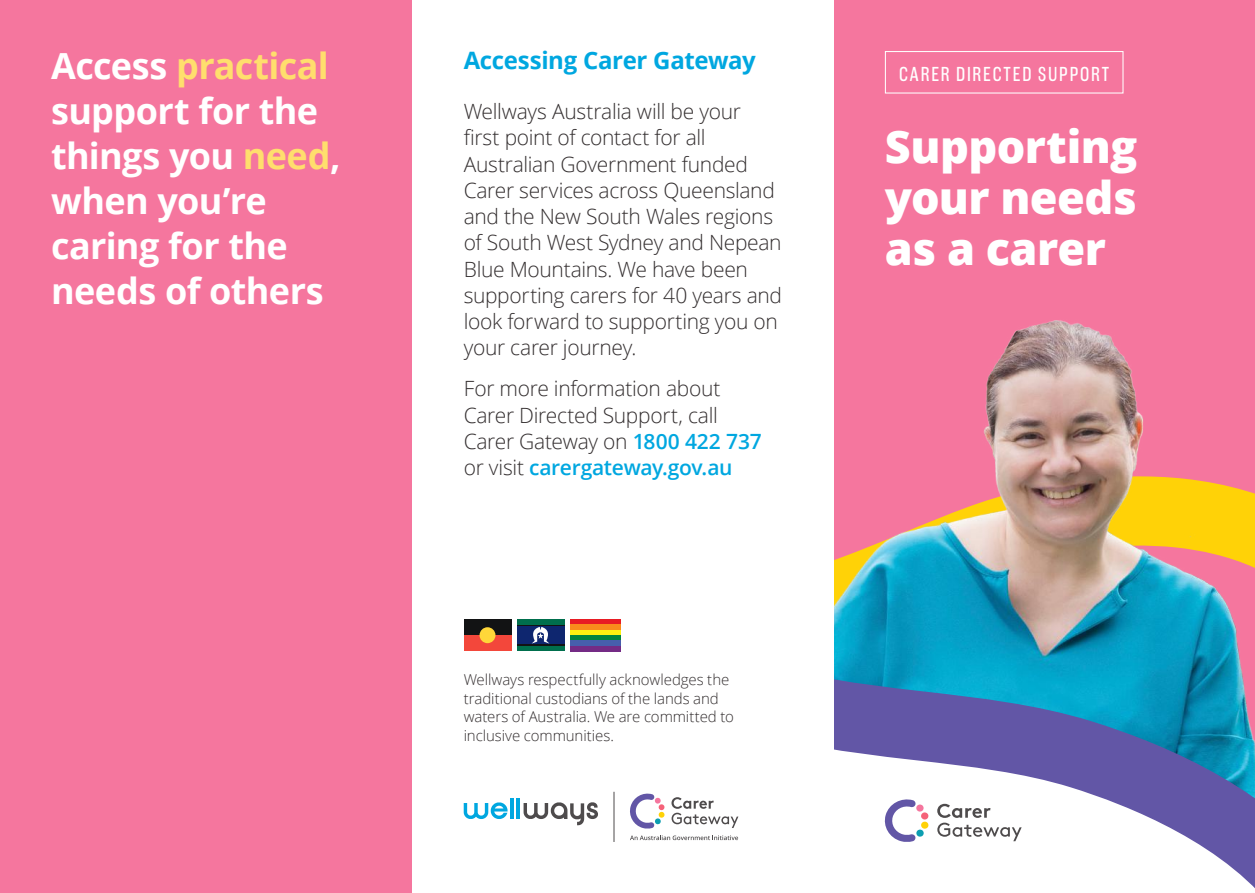
<style>
.page{position:relative;width:1255px;height:893px;background:#fff}
.page>*{position:absolute;margin:0;border:0;box-sizing:border-box;transform-origin:0 0}
.t1{font:800 45px/51px "Open Sans";letter-spacing:-.015em;color:#fff;text-align:justify}
.t2{font:700 36px/45px "Open Sans";letter-spacing:-.015em;color:#fff}
.t3{font:700 24px "Open Sans";letter-spacing:-.015em;color:#00a7e0}
.t4{font:300 21px/26.2px "Open Sans";letter-spacing:-.015em;color:#342f30}
.t5{font:20.7px "Americane Cond";letter-spacing:.09em;color:#fff}
.t6{font:300 15px/18.8px "Open Sans";letter-spacing:-.005em;color:#342f30}
.s1{color:#ffde6d}
.s2{font-weight:600;color:#00a7e0}
</style>
<div class="page">
<div style="left:0;top:0;width:412px;height:893px;background:#f5769e"></div>
<div style="left:834px;top:0;width:420px;height:204px;background:#f5769e"></div>
<img style="left:834px;top:204px;width:420px;height:428px">
<div style="left:884px;top:51px;width:239px;height:43px;border:1px solid #fff"></div>
<svg style="left:834px;top:632px;width:420px;height:255px"></svg>
<svg style="left:879px;top:797px;width:49px;height:53px"></svg>
<svg style="left:937px;top:804px;width:90px;height:45px"></svg>
<svg style="left:630px;top:794px;width:34px;height:35px"></svg>
<svg style="left:671px;top:797px;width:67px;height:31px"></svg>
<svg style="left:630px;top:835px;width:108px;height:5px"></svg>
<hr style="left:510px;top:798px;width:3px;height:21px;background:#00a7e0">
<hr style="left:516px;top:798px;width:4px;height:21px;background:#00a7e0">
<svg style="left:523px;top:802px;width:75px;height:23px"></svg>
<svg style="left:463px;top:802px;width:44px;height:17px"></svg>
<hr style="left:613px;top:792px;width:1px;height:50px;background:#4e4b4c">
<div style="left:516px;top:646px;width:48px;height:5px;background:#006f4d"></div>
<div style="left:516px;top:619px;width:48px;height:6px;background:#006f4d"></div>
<hr style="left:516px;top:625px;width:48px;height:1px;background:#121314">
<hr style="left:516px;top:644px;width:48px;height:2px;background:#121314">
<div style="left:516px;top:626px;width:48px;height:18px;background:#0e266f"></div>
<svg style="left:532px;top:627px;width:17px;height:17px"></svg>
<div style="left:463px;top:619px;width:48px;height:16px;background:#121314"></div>
<div style="left:463px;top:635px;width:48px;height:16px;background:#f3473b"></div>
<div style="left:479px;top:627px;width:16px;height:16px;background:#ffd739;border-radius:50%"></div>
<div style="left:570px;top:619px;width:50px;height:6px;background:#e81c24"></div>
<div style="left:570px;top:625px;width:50px;height:5px;background:#f98c1c"></div>
<div style="left:570px;top:630px;width:50px;height:5px;background:#fdf010"></div>
<div style="left:570px;top:635px;width:50px;height:5px;background:#01843e"></div>
<div style="left:570px;top:640px;width:50px;height:6px;background:#475eac"></div>
<div style="left:570px;top:646px;width:50px;height:5px;background:#742b85"></div>
<h2 class="t2" style="left:51px;top:42px;width:291px">Access <span class="s1">practical </span>support for the things you <span class="s1">need</span>, when you’re caring for the needs of others</h2>
<p class="t3" style="left:463px;top:44px;width:293px">Accessing Carer Gateway</p>
<p class="t4" style="left:463px;top:98px;width:320px">Wellways Australia will be your<br>first point of contact for all<br>Australian Government funded<br>Carer services across Queensland and the New South Wales regions of South West Sydney and Nepean<br>Blue Mountains. We have been supporting carers for 40 years and look forward to supporting you on your carer journey.</p>
<p class="t4" style="left:463px;top:375px;width:300px">For more information about<br>Carer Directed Support, call<br>Carer Gateway on <span class="s2">1800 422 737 </span>or visit <span class="s2">carergateway.gov.au</span></p>
<p class="t6" style="left:463px;top:670px;width:272px">Wellways respectfully acknowledges the traditional custodians of the lands and waters of Australia. We are committed to inclusive communities.</p>
<p class="t5" style="left:899px;top:61px;width:212px">CARER DIRECTED SUPPORT</p>
<h1 class="t1" style="left:884px;top:119px;width:254px">Supporting your needs as a carer</h1>
</div>
